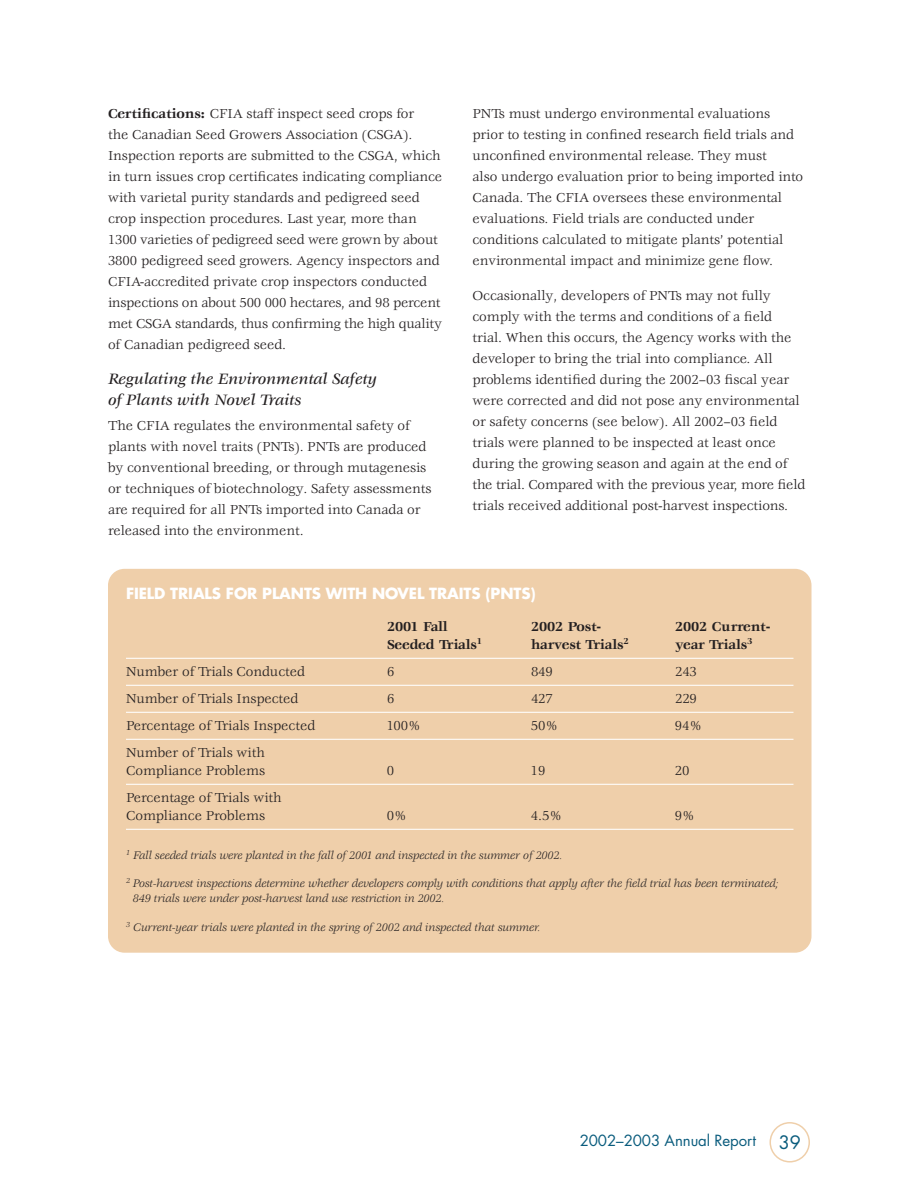
<style>
.page{position:relative;width:918px;height:1188px;background:#fff}
.page>*{position:absolute;margin:0;border:0;box-sizing:border-box;transform-origin:0 0}
.t1{font:18px "Futura";color:#0a5c7d}
.t2{font:italic 500 16.5px/21px "Veljovic";letter-spacing:-.005em;color:#231f20}
.t3{font:700 15px "Futura";letter-spacing:-.005em;color:#fff}
.t4{font:15px "Futura";letter-spacing:-.005em;color:#0a5c7d}
.t5{font:14.25px/21px "Veljovic";letter-spacing:-.005em;color:#231f20}
.t6{font:700 14.25px "Veljovic";letter-spacing:-.005em;color:#231f20}
.t7{font:italic 12px/15px "Veljovic";letter-spacing:-.005em;color:#231f20}
.s1{font-weight:700}
</style>
<div class="page">
<svg style="left:770px;top:1122px;width:40px;height:41px"></svg>
<div style="left:108px;top:569px;width:704px;height:384px;background:#efcfaa;border-radius:16px"></div>
<hr style="left:126px;top:658px;width:668px;height:1px;background:#fff">
<hr style="left:126px;top:685px;width:668px;height:1px;background:#fff">
<hr style="left:126px;top:712px;width:668px;height:1px;background:#fff">
<hr style="left:126px;top:739px;width:668px;height:1px;background:#fff">
<hr style="left:126px;top:784px;width:668px;height:1px;background:#fff">
<hr style="left:126px;top:829px;width:668px;height:1px;background:#fff">
<p class="t5" style="left:108px;top:104px;width:336px"><span class="s1">Certifications:</span> CFIA staff inspect seed crops for<br>the Canadian Seed Growers Association (CSGA).<br>Inspection reports are submitted to the CSGA, which in turn issues crop certificates indicating compliance with varietal purity standards and pedigreed seed crop inspection procedures. Last year, more than 1300 varieties of pedigreed seed were grown by about 3800 pedigreed seed growers. Agency inspectors and CFIA-accredited private crop inspectors conducted inspections on about 500 000 hectares, and 98 percent met CSGA standards, thus confirming the high quality of Canadian pedigreed seed.</p>
<p class="t2" style="left:108px;top:369px;width:271px">Regulating the Environmental Safety of Plants with Novel Traits</p>
<p class="t5" style="left:108px;top:416px;width:325px">The CFIA regulates the environmental safety of plants with novel traits (PNTs). PNTs are produced by conventional breeding, or through mutagenesis or techniques of biotechnology. Safety assessments are required for all PNTs imported into Canada or released into the environment.</p>
<p class="t5" style="left:473px;top:104px;width:332px">PNTs must undergo environmental evaluations prior to testing in confined research field trials and unconfined environmental release. They must<br>also undergo evaluation prior to being imported into Canada. The CFIA oversees these environmental evaluations. Field trials are conducted under conditions calculated to mitigate plants’ potential environmental impact and minimize gene flow.</p>
<p class="t5" style="left:473px;top:286px;width:334px">Occasionally, developers of PNTs may not fully comply with the terms and conditions of a field<br>trial. When this occurs, the Agency works with the developer to bring the trial into compliance. All problems identified during the 2002–03 fiscal year were corrected and did not pose any environmental or safety concerns (see below). All 2002–03 field trials were planned to be inspected at least once during the growing season and again at the end of the trial. Compared with the previous year, more field trials received additional post-harvest inspections.</p>
<p class="t3" style="left:126px;top:587px;width:411px">FIELD TRIALS FOR PLANTS WITH NOVEL TRAITS (PNTS)</p>
<p class="t6" style="left:387px;top:621px;width:62px">2001 Fall</p>
<p class="t6" style="left:531px;top:621px;width:72px">2002 Post-</p>
<p class="t6" style="left:675px;top:621px;width:97px">2002 Current-</p>
<p class="t6" style="left:387px;top:639px;width:97px">Seeded Trials<sup>1</sup></p>
<p class="t6" style="left:531px;top:639px;width:99px">harvest Trials<sup>2</sup></p>
<p class="t6" style="left:675px;top:639px;width:79px">year Trials<sup>3</sup></p>
<p class="t5" style="left:126px;top:662px;width:181px">Number of Trials Conducted</p>
<p class="t5" style="left:387px;top:662px;width:9px">6</p>
<p class="t5" style="left:531px;top:662px;width:24px">849</p>
<p class="t5" style="left:675px;top:662px;width:24px">243</p>
<p class="t5" style="left:126px;top:689px;width:174px">Number of Trials Inspected</p>
<p class="t5" style="left:387px;top:689px;width:9px">6</p>
<p class="t5" style="left:531px;top:689px;width:24px">427</p>
<p class="t5" style="left:675px;top:689px;width:24px">229</p>
<p class="t5" style="left:126px;top:716px;width:191px">Percentage of Trials Inspected</p>
<p class="t5" style="left:387px;top:716px;width:35px">100%</p>
<p class="t5" style="left:531px;top:716px;width:29px">50%</p>
<p class="t5" style="left:675px;top:716px;width:29px">94%</p>
<p class="t5" style="left:126px;top:744px;width:141px;line-height:18px">Number of Trials with<br>Compliance Problems</p>
<p class="t5" style="left:387px;top:761px;width:9px">0</p>
<p class="t5" style="left:531px;top:761px;width:16px">19</p>
<p class="t5" style="left:675px;top:761px;width:16px">20</p>
<p class="t5" style="left:126px;top:789px;width:157px;line-height:18px">Percentage of Trials with<br>Compliance Problems</p>
<p class="t5" style="left:387px;top:806px;width:21px">0%</p>
<p class="t5" style="left:531px;top:806px;width:33px">4.5%</p>
<p class="t5" style="left:675px;top:806px;width:21px">9%</p>
<p class="t7" style="left:126px;top:848px;width:438px"><sup>1</sup> Fall seeded trials were planted in the fall of 2001 and inspected in the summer of 2002.</p>
<p class="t7" style="left:133px;top:877px;width:647px;text-indent:-7px"><sup>2</sup> Post-harvest inspections determine whether developers comply with conditions that apply after the field trial has been terminated;<br>849 trials were under post-harvest land use restriction in 2002.</p>
<p class="t7" style="left:126px;top:920px;width:416px"><sup>3</sup> Current-year trials were planted in the spring of 2002 and inspected that summer.</p>
<p class="t4" style="left:580px;top:1134px;width:178px">2002–2003 Annual Report</p>
<p class="t1" style="left:779px;top:1134px;width:24px">39</p>
</div>
